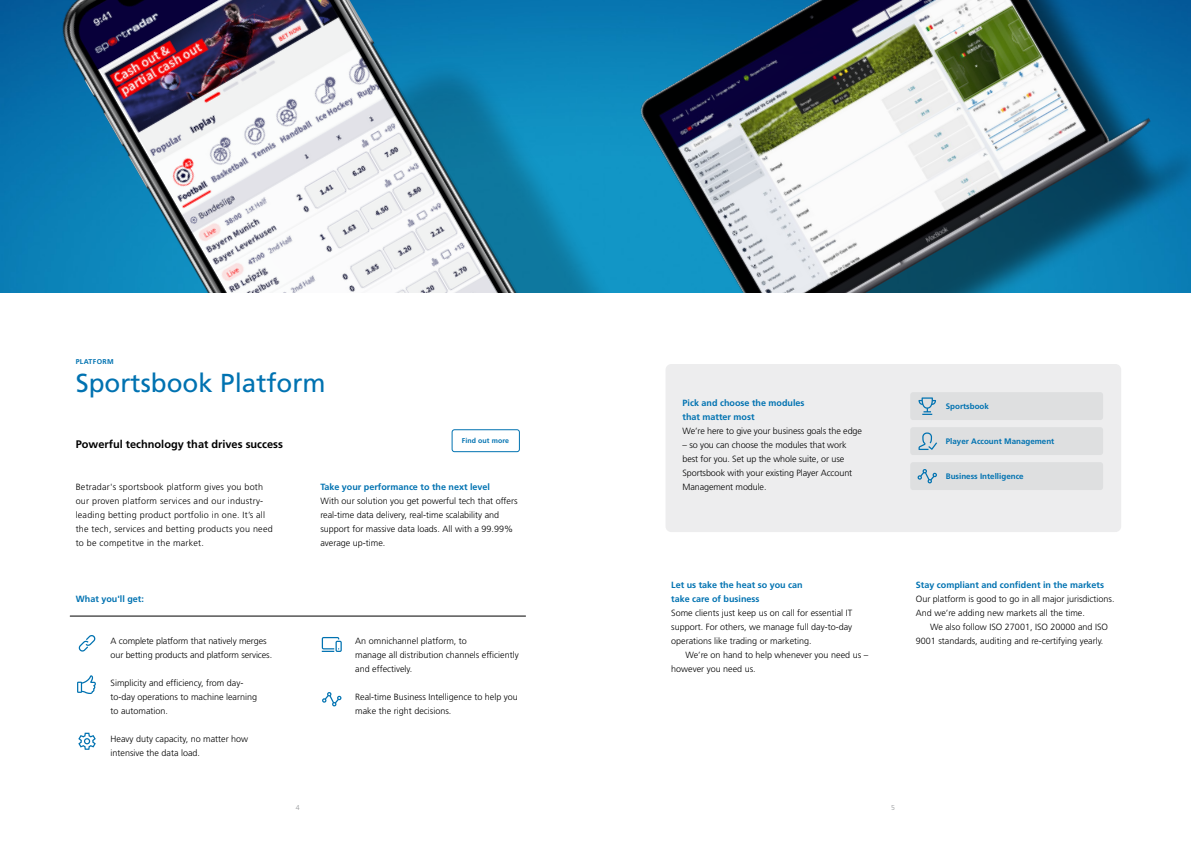
<style>
.page{position:relative;width:1191px;height:842px;background:#fff}
.page>*{position:absolute;margin:0;border:0;box-sizing:border-box;transform-origin:0 0}
.t1{font:26px "Frutiger";color:#0072b1}
.t2{font:700 11px "Frutiger LT Std";color:#000}
.t3{font:300 9px/14px "Frutiger LT Std";color:#000}
.t4{font:300 9px/14px "Frutiger LT Std";letter-spacing:.025em;color:#000}
.t5{font:700 9px/14px "Frutiger LT Std";color:#0072b1}
.t6{font:700 8px "Frutiger";color:#0072b1}
.t7{font:700 7px "Frutiger";letter-spacing:.01em;color:#0072b1}
.t8{font:700 7px "Frutiger";letter-spacing:.05em;color:#0072b1}
.t9{font:300 7px "Frutiger";color:#939598}
</style>
<div class="page">
<img style="left:0;top:0;width:601px;height:293px">
<div style="left:665px;top:364px;width:456px;height:168px;background:#ededee;border-radius:6px"></div>
<div style="left:226px;top:59px;width:507px;height:235px;background:#000;opacity:.2"></div>
<img style="left:47px;top:0;width:472px;height:294px">
<div style="left:664px;top:0;width:527px;height:294px;background:#000;opacity:.5"></div>
<img style="left:601px;top:0;width:552px;height:294px">
<hr style="left:70px;top:616px;width:455px;height:1px;background:#000">
<div style="left:910px;top:392px;width:193px;height:28px;background:#dedfe0;border-radius:3px"></div>
<div style="left:910px;top:427px;width:193px;height:28px;background:#dedfe0;border-radius:3px"></div>
<div style="left:910px;top:462px;width:193px;height:28px;background:#dedfe0;border-radius:3px"></div>
<svg style="left:918px;top:397px;width:18px;height:18px"></svg>
<svg style="left:918px;top:432px;width:19px;height:18px"></svg>
<svg style="left:917px;top:469px;width:20px;height:14px"></svg>
<svg style="left:77px;top:675px;width:19px;height:19px"></svg>
<svg style="left:79px;top:635px;width:16px;height:16px"></svg>
<svg style="left:78px;top:733px;width:18px;height:17px"></svg>
<svg style="left:322px;top:637px;width:20px;height:15px"></svg>
<svg style="left:322px;top:692px;width:19px;height:14px"></svg>
<div style="left:452px;top:429px;width:68px;height:23px;border:1px solid #0072b1;border-radius:2px"></div>
<p class="t8" style="left:76px;top:357px;width:40px">PLATFORM</p>
<h1 class="t1" style="left:76px;top:368px;width:251px">Sportsbook Platform</h1>
<p class="t2" style="left:76px;top:438px;width:209px">Powerful technology that drives success</p>
<p class="t4" style="left:76px;top:480px;width:198px">Betradar's sportsbook platform gives you both our proven platform services and our industry&shy;leading betting product portfolio in one. It’s all the tech, services and betting products you need to be competitve in the market.</p>
<p class="t5" style="left:76px;top:592px;width:70px">What you'll get:</p>
<p class="t3" style="left:111px;top:634px;width:163px">A complete platform that natively merges our betting products and platform services.</p>
<p class="t3" style="left:111px;top:676px;width:148px">Simplicity and efficiency, from day&shy;to-day operations to machine learning to automation.</p>
<p class="t3" style="left:111px;top:732px;width:139px">Heavy duty capacity, no matter how intensive the data load.</p>
<p class="t7" style="left:462px;top:437px;width:48px">Find out more</p>
<p class="t5" style="left:320px;top:480px;width:171px">Take your performance to the next level</p>
<p class="t3" style="left:320px;top:494px;width:199px">With our solution you get powerful tech that offers real-time data delivery, real-time scalability and support for massive data loads. All with a 99.99% average up-time.</p>
<p class="t3" style="left:355px;top:634px;width:165px">An omnichannel platform, to<br>manage all distribution channels efficiently and effectively.</p>
<p class="t3" style="left:355px;top:690px;width:164px">Real-time Business Intelligence to help you make the right decisions.</p>
<p class="t5" style="left:682px;top:396px;width:124px">Pick and choose the modules that matter most</p>
<p class="t3" style="left:682px;top:424px;width:181px">We’re here to give your business goals the edge</p>
<p class="t3" style="left:682px;top:438px;width:171px">– so you can choose the modules that work best for you. Set up the whole suite, or use Sportsbook with your existing Player Account Management module.</p>
<p class="t5" style="left:671px;top:578px;width:133px">Let us take the heat so you can take care of business</p>
<p class="t3" style="left:671px;top:606px;width:183px;text-align:justify">Some clients just keep us on call for essential IT support. For others, we manage full day-to-day operations like trading or marketing.</p>
<p class="t3" style="left:671px;top:648px;width:198px;text-indent:14px">We’re on hand to help whenever you need us – however you need us.</p>
<p class="t9" style="left:296px;top:803px;width:5px">4</p>
<p class="t9" style="left:891px;top:803px;width:5px">5</p>
<p class="t6" style="left:946px;top:402px;width:45px">Sportsbook</p>
<p class="t6" style="left:946px;top:437px;width:110px">Player Account Management</p>
<p class="t6" style="left:946px;top:472px;width:79px">Business Intelligence</p>
<p class="t5" style="left:916px;top:578px;width:190px">Stay compliant and confident in the markets</p>
<p class="t3" style="left:916px;top:592px;width:200px">Our platform is good to go in all major jurisdictions.<br>And we’re adding new markets all the time.</p>
<p class="t3" style="left:916px;top:620px;width:194px;text-indent:14px">We also follow ISO 27001, ISO 20000 and ISO<br>9001 standards, auditing and re-certifying yearly.</p>
</div>
